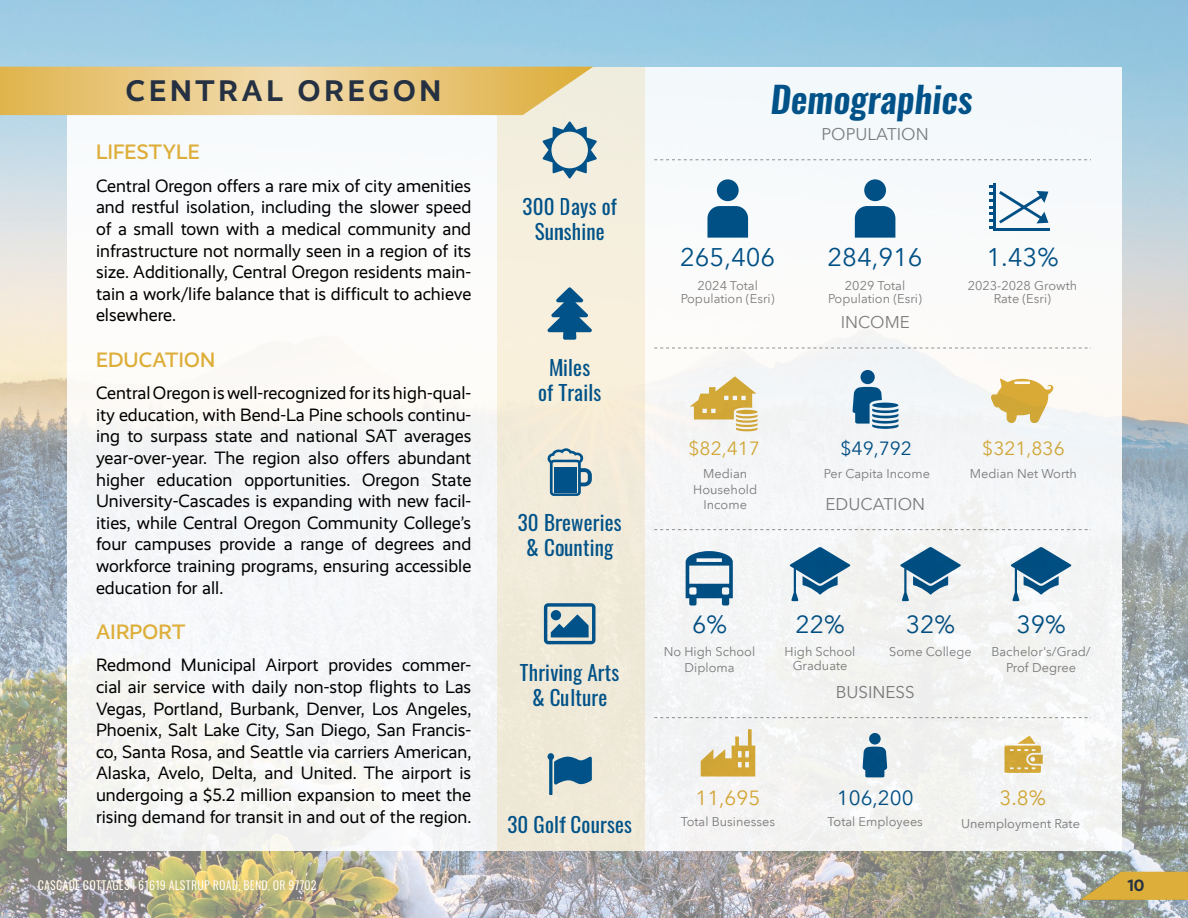
<style>
.page{position:relative;width:1188px;height:918px;background:#fff}
.page>*{position:absolute;margin:0;border:0;box-sizing:border-box;transform-origin:0 0}
.Headline_Blue_Centered{font:italic 600 36px "Oswald";color:#005288}
.Headline{font:700 30px "Realist";letter-spacing:.13em;color:#253142}
.t1{font:25.5px "Avenir Next LT Pro";color:#005288}
.t2{font:24.75px "Avenir Next LT Pro";color:#005288}
.Black_Subhead{font:21px/25.2px "Oswald";letter-spacing:.01em;color:#005288;text-align:center}
.Subhead{font:500 21px "Realist";letter-spacing:.005em;color:#ddae39}
.t3{font:20.55px "Avenir Next LT Pro";color:#dcae39}
.t4{font:20.55px "Avenir Next LT Pro";color:#005288}
.t5{font:19.05px "Avenir Next LT Pro";color:#dcae39}
.t6{font:19.05px "Avenir Next LT Pro";color:#005288}
.Body_Text{font:18px/21.6px "Realist";color:#000;text-align:justify}
.t7{font:16.95px "Avenir Next LT Pro";color:#808080}
.t8{font:700 16.5px "Realist";color:#253142}
.t9{font:12.75px/15.3px "Avenir Next LT Pro";color:#808080;text-align:center}
.t10{font:12px "Oswald";letter-spacing:.015em;color:#fff}
</style>
<div class="page">
<img style="left:0;top:1px;width:1188px;height:917px">
<div style="left:68px;top:67px;width:1054px;height:783px;background:#f5f8f8"></div>
<div style="left:498px;top:67px;width:147px;height:783px;background:#f2ecdb"></div>
<svg style="left:0;top:67px;width:593px;height:48px;background:#e9c983"></svg>
<svg style="left:548px;top:753px;width:44px;height:42px"></svg>
<svg style="left:548px;top:287px;width:44px;height:53px"></svg>
<svg style="left:544px;top:603px;width:51px;height:41px"></svg>
<svg style="left:543px;top:121px;width:54px;height:58px"></svg>
<svg style="left:547px;top:448px;width:45px;height:48px"></svg>
<div style="left:554px;top:467px;width:23px;height:25px;background:#005288"></div>
<svg style="left:654px;top:529px;width:437px;height:1px"></svg>
<svg style="left:686px;top:551px;width:47px;height:55px"></svg>
<svg style="left:790px;top:547px;width:61px;height:54px"></svg>
<svg style="left:900px;top:547px;width:61px;height:54px"></svg>
<svg style="left:1011px;top:547px;width:61px;height:54px"></svg>
<svg style="left:654px;top:159px;width:437px;height:1px"></svg>
<svg style="left:707px;top:179px;width:41px;height:59px"></svg>
<svg style="left:855px;top:179px;width:40px;height:59px"></svg>
<hr style="left:993px;top:229px;width:57px;height:2px;background:#005288">
<svg style="left:989px;top:186px;width:59px;height:43px"></svg>
<hr style="left:993px;top:184px;width:2px;height:47px;background:#005288">
<svg style="left:654px;top:717px;width:437px;height:1px"></svg>
<svg style="left:701px;top:729px;width:54px;height:47px"></svg>
<svg style="left:863px;top:747px;width:24px;height:30px"></svg>
<svg style="left:869px;top:733px;width:12px;height:12px"></svg>
<svg style="left:1005px;top:736px;width:38px;height:37px"></svg>
<svg style="left:654px;top:347px;width:437px;height:2px"></svg>
<svg style="left:690px;top:376px;width:68px;height:55px"></svg>
<svg style="left:736px;top:410px;width:22px;height:4px"></svg>
<div style="left:861px;top:370px;width:14px;height:14px;background:#005288;border-radius:50%"></div>
<svg style="left:852px;top:387px;width:46px;height:42px"></svg>
<div style="left:872px;top:403px;width:26px;height:5px;background:#005288;border-radius:50%"></div>
<svg style="left:991px;top:379px;width:63px;height:44px"></svg>
<svg style="left:1080px;top:872px;width:108px;height:28px;background:#d1ad4d"></svg>
<p class="Headline" style="left:126px;top:73px;width:317px">CENTRAL OREGON</p>
<p class="Subhead" style="left:96px;top:140px;width:105px">LIFESTYLE</p>
<p class="Body_Text" style="left:96px;top:175px;width:377px">Central Oregon offers a rare mix of city amenities and restful isolation, including the slower speed of a small town with a medical community and infrastructure not normally seen in a region of its size. Additionally, Central Oregon residents main&shy;tain a work/life balance that is difficult to achieve elsewhere.</p>
<p class="Subhead" style="left:96px;top:348px;width:121px">EDUCATION</p>
<p class="Body_Text" style="left:96px;top:382px;width:377px">Central Oregon is well-recognized for its high-qual&shy;ity education, with Bend-La Pine schools continu&shy;ing to surpass state and national SAT averages year-over-year. The region also offers abundant higher education opportunities. Oregon State University-Cascades is expanding with new facil&shy;ities, while Central Oregon Community College’s four campuses provide a range of degrees and workforce training programs, ensuring accessible education for all.</p>
<p class="Subhead" style="left:96px;top:620px;width:91px">AIRPORT</p>
<p class="Body_Text" style="left:96px;top:655px;width:377px">Redmond Municipal Airport provides commer&shy;cial air service with daily non-stop flights to Las Vegas, Portland, Burbank, Denver, Los Angeles, Phoenix, Salt Lake City, San Diego, San Francis&shy;co, Santa Rosa, and Seattle via carriers American, Alaska, Avelo, Delta, and United. The airport is undergoing a $5.2 million expansion to meet the rising demand for transit in and out of the region.</p>
<p class="Black_Subhead" style="left:522px;top:192px;width:96px">300 Days of<br>Sunshine</p>
<p class="Black_Subhead" style="left:538px;top:352px;width:65px">Miles<br>of Trails</p>
<p class="Black_Subhead" style="left:518px;top:507px;width:106px">30 Breweries &amp; Counting</p>
<p class="Black_Subhead" style="left:520px;top:657px;width:101px">Thriving Arts &amp; Culture</p>
<p class="Headline_Blue_Centered" style="left:770px;top:74px;width:204px">Demographics</p>
<h3 class="t1" style="left:680px;top:242px;width:97px">265,406</h3>
<p class="t9" style="left:681px;top:278px;width:95px;line-height:13.8px">2024 Total<br>Population (Esri)</p>
<p class="t7" style="left:821px;top:124px;width:109px">POPULATION</p>
<h3 class="t1" style="left:827px;top:242px;width:97px">284,916</h3>
<p class="t9" style="left:828px;top:278px;width:95px;line-height:13.8px">2029 Total<br>Population (Esri)</p>
<p class="t7" style="left:841px;top:312px;width:70px">INCOME</p>
<h3 class="t1" style="left:986px;top:242px;width:74px">1.43%</h3>
<p class="t9" style="left:968px;top:278px;width:111px;line-height:13.8px">2023-2028 Growth<br>Rate (Esri)</p>
<p class="t5" style="left:689px;top:437px;width:73px">$82,417</p>
<p class="t9" style="left:693px;top:466px;width:65px">Median<br>Household<br>Income</p>
<p class="t6" style="left:841px;top:437px;width:73px">$49,792</p>
<p class="t9" style="left:824px;top:466px;width:108px">Per Capita Income</p>
<p class="t7" style="left:825px;top:494px;width:101px">EDUCATION</p>
<p class="t5" style="left:982px;top:437px;width:84px">$321,836</p>
<p class="t9" style="left:970px;top:466px;width:109px">Median Net Worth</p>
<h3 class="t2" style="left:692px;top:610px;width:37px">6%</h3>
<p class="t9" style="left:664px;top:644px;width:93px">No High School<br>Diploma</p>
<h3 class="t2" style="left:795px;top:610px;width:51px">22%</h3>
<p class="t9" style="left:785px;top:645px;width:72px;line-height:13.8px">High School<br>Graduate</p>
<h3 class="t2" style="left:906px;top:610px;width:51px">32%</h3>
<p class="t9" style="left:889px;top:644px;width:84px">Some College</p>
<p class="t7" style="left:836px;top:682px;width:81px">BUSINESS</p>
<h3 class="t2" style="left:1016px;top:610px;width:51px">39%</h3>
<p class="t9" style="left:991px;top:644px;width:101px">Bachelor's/Grad/<br>Prof Degree</p>
<p class="Black_Subhead" style="left:507px;top:810px;width:126px">30 Golf Courses</p>
<p class="t3" style="left:695px;top:785px;width:66px">11,695</p>
<p class="t9" style="left:681px;top:814px;width:96px">Total Businesses</p>
<p class="t4" style="left:837px;top:785px;width:78px">106,200</p>
<p class="t9" style="left:828px;top:814px;width:97px">Total Employees</p>
<p class="t3" style="left:1000px;top:785px;width:48px">3.8%</p>
<p class="t9" style="left:961px;top:816px;width:120px">Unemployment Rate</p>
<p class="t10" style="left:38px;top:874px;width:280px">CASCADE COTTAGES | 61619 ALSTRUP ROAD, BEND, OR 97702</p>
<p class="t8" style="left:1127px;top:875px;width:19px">10</p>
</div>
